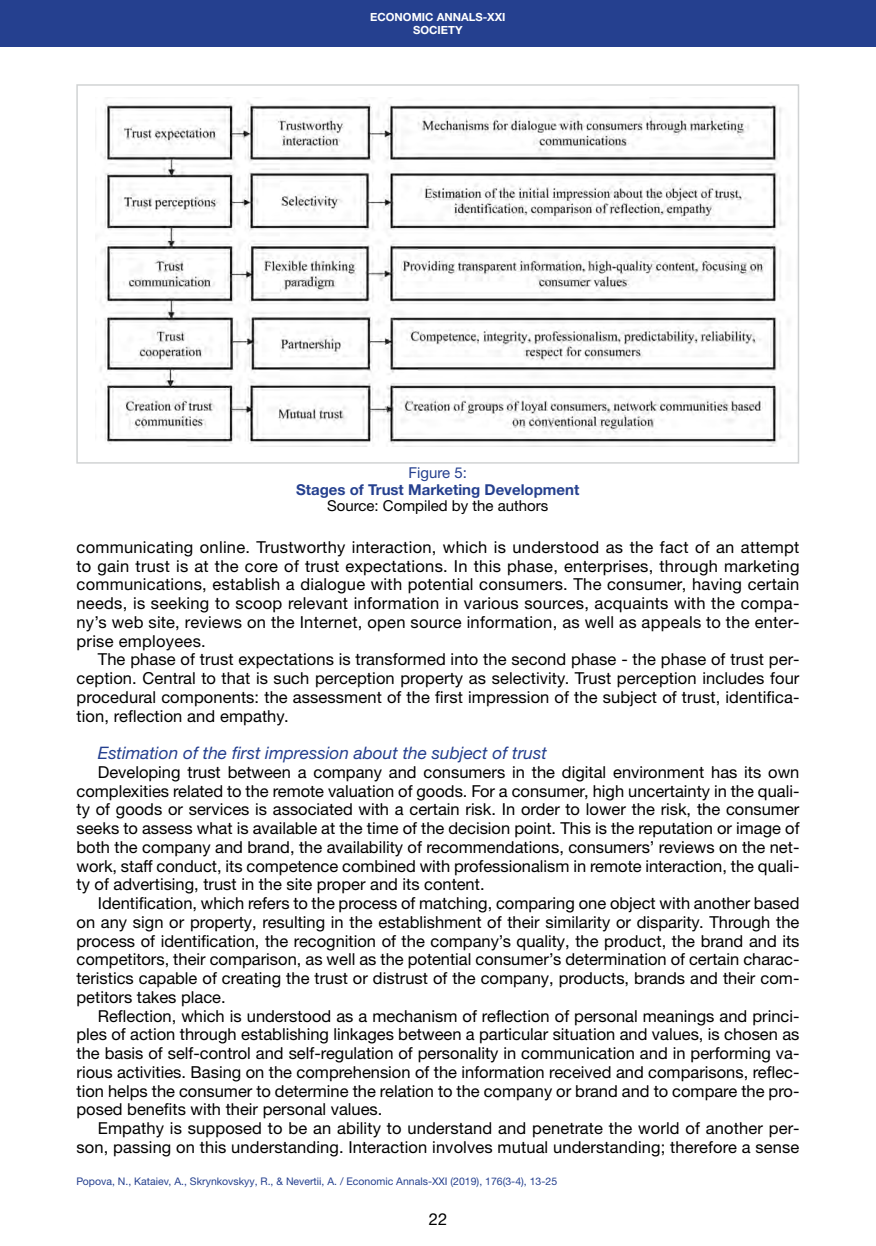
<style>
.page{position:relative;width:876px;height:1246px;background:#fff}
.page>*{position:absolute;margin:0;border:0;box-sizing:border-box;transform-origin:0 0}
.Абзац_2019{font:italic 17.25px "Helvetica Neue LTW1 G";color:#25408f}
.Абзац_2019-2{font:16.5px/18.8px "Helvetica Neue LTW1 G";letter-spacing:.005em;color:#000;text-align:justify}
.Таблицы___рисунки_ша{font:700 15px "Helvetica Neue LTW1 G";color:#25408f}
.Таблицы__рисунки__по{font:15px "Helvetica Neue LTW1 G";color:#000}
.Таблицы___рисунки_ша-2{font:15px "Helvetica Neue LTW1 G";color:#25408f}
.Посада_2016{font:700 11.25px "Helvetica Neue LTW1 G";color:#fff}
.Нижний_колонтитул_20{font:10.5px "Helvetica Neue LTW1 G";color:#25408f}
</style>
<div class="page">
<div style="left:0;top:0;width:876px;height:47px;background:#25408f"></div>
<img style="left:100px;top:97px;width:689px;height:350px">
<div style="left:76px;top:84px;width:723px;height:380px;border:2px solid #d1d3d4"></div>
<p class="Посада_2016" style="left:370px;top:10px;width:137px">ECONOMIC ANNALS-XXI</p>
<p class="Посада_2016" style="left:413px;top:23px;width:51px">SOCIETY</p>
<p class="Таблицы___рисунки_ша-2" style="left:408px;top:463px;width:60px">Figure 5:</p>
<p class="Таблицы___рисунки_ша" style="left:296px;top:480px;width:285px">Stages of Trust Marketing Development</p>
<p class="Таблицы__рисунки__по" style="left:327px;top:496px;width:223px">Source: Compiled by the authors</p>
<p class="Абзац_2019-2" style="left:77px;top:537px;width:724px">communicating online. Trustworthy interaction, which is understood as the fact of an attempt to gain trust is at the core of trust expectations. In this phase, enterprises, through marketing communications, establish a dialogue with potential consumers. The consumer, having certain needs, is seeking to scoop relevant information in various sources, acquaints with the compa&shy;ny’s web site, reviews on the Internet, open source information, as well as appeals to the enter&shy;prise employees.</p>
<p class="Абзац_2019-2" style="left:77px;top:650px;width:724px;text-indent:21px">The phase of trust expectations is transformed into the second phase - the phase of trust per&shy;ception. Central to that is such perception property as selectivity. Trust perception includes four procedural components: the assessment of the first impression of the subject of trust, identifica&shy;tion, reflection and empathy.</p>
<p class="Абзац_2019" style="left:98px;top:742px;width:450px">Estimation of the first impression about the subject of trust</p>
<p class="Абзац_2019-2" style="left:77px;top:762px;width:724px;text-indent:21px">Developing trust between a company and consumers in the digital environment has its own complexities related to the remote valuation of goods. For a consumer, high uncertainty in the quali&shy;ty of goods or services is associated with a certain risk. In order to lower the risk, the consumer seeks to assess what is available at the time of the decision point. This is the reputation or image of both the company and brand, the availability of recommendations, consumers’ reviews on the net&shy;work, staff conduct, its competence combined with professionalism in remote interaction, the quali&shy;ty of advertising, trust in the site proper and its content.</p>
<p class="Абзац_2019-2" style="left:77px;top:894px;width:724px;text-indent:21px">Identification, which refers to the process of matching, comparing one object with another based on any sign or property, resulting in the establishment of their similarity or disparity. Through the process of identification, the recognition of the company’s quality, the product, the brand and its competitors, their comparison, as well as the potential consumer’s determination of certain charac&shy;teristics capable of creating the trust or distrust of the company, products, brands and their com&shy;petitors takes place.</p>
<p class="Абзац_2019-2" style="left:77px;top:1006px;width:724px;text-indent:21px">Reflection, which is understood as a mechanism of reflection of personal meanings and princi&shy;ples of action through establishing linkages between a particular situation and values, is chosen as the basis of self-control and self-regulation of personality in communication and in performing va&shy;rious activities. Basing on the comprehension of the information received and comparisons, reflec&shy;tion helps the consumer to determine the relation to the company or brand and to compare the pro&shy;posed benefits with their personal values.</p>
<p class="Абзац_2019-2" style="left:77px;top:1119px;width:724px;text-align:right">Empathy is supposed to be an ability to understand and penetrate the world of another per&shy;son, passing on this understanding. Interaction involves mutual understanding; therefore a sense</p>
<p class="Нижний_колонтитул_20" style="left:77px;top:1174px;width:482px">Popova, N., Kataiev, A., Skrynkovskyy, R., &amp; Nevertii, A. / Economic Annals-XXI (2019), 176(3-4), 13-25</p>
<p class="Абзац_2019-2" style="left:429px;top:1209px;width:20px">22</p>
</div>
